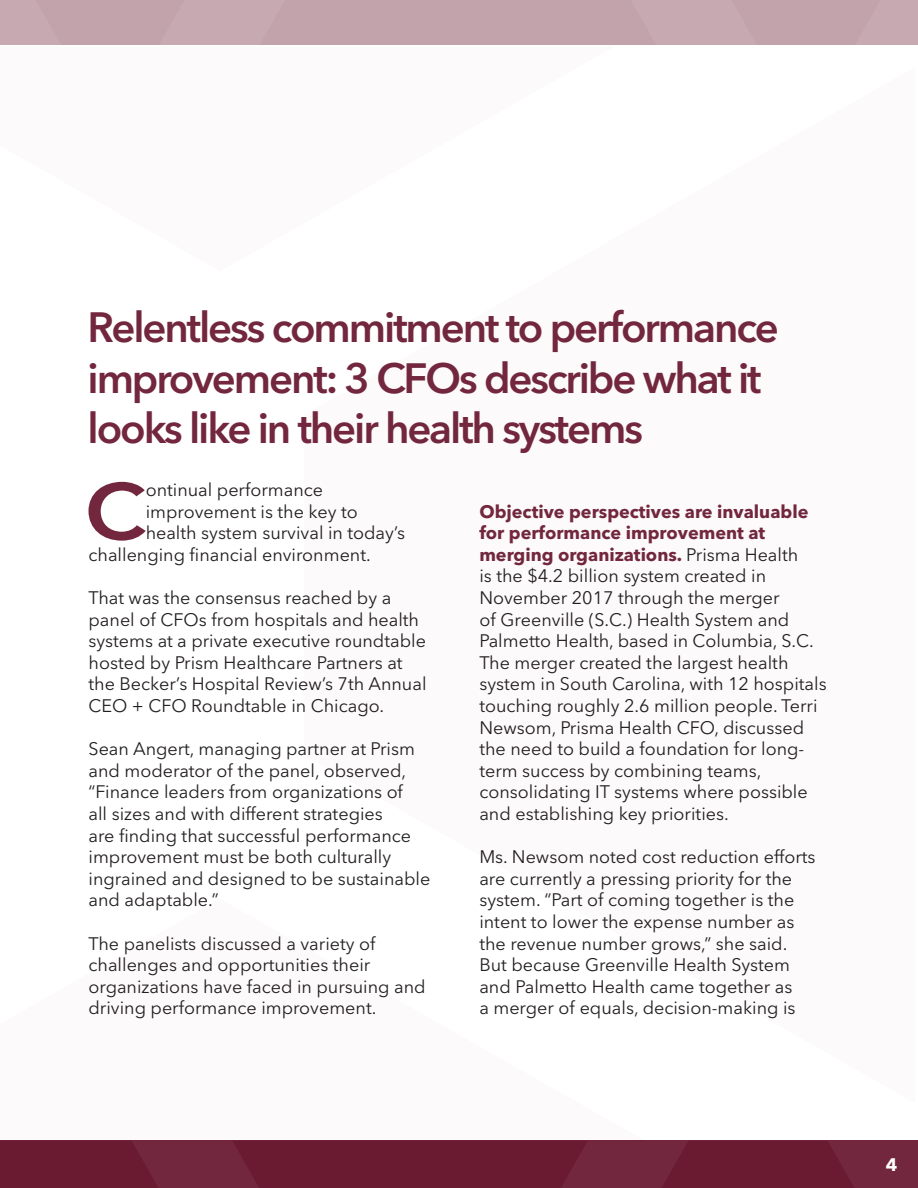
<style>
.page{position:relative;width:918px;height:1188px;background:#fff}
.page>*{position:absolute;margin:0;border:0;box-sizing:border-box;transform-origin:0 0}
.Drop_Cap{font:600 79.05px "Avenir Next LT Pro";color:#72273e;scale:1.11 1}
.t1{font:600 42px/50.4px "Avenir Next LT Pro";letter-spacing:-.05em;color:#72273e}
.Body{font:18px/21.6px "Avenir Next LT Pro";color:#231f20}
.Drop_Cap-2{font:18px "Avenir Next LT Pro";color:#231f20}
.t2{font:700 18px "Avenir Next LT Pro";color:#fff}
.s1{font-weight:700;color:#72273e}
</style>
<div class="page">
<div style="left:0;top:0;width:906px;height:45px;background:#c2a2ab"></div>
<svg style="left:0;top:1141px;width:918px;height:47px;background:#6d1e34"></svg>
<p class="t1" style="left:88px;top:302px;width:693px">Relentless commitment to performance improvement: 3 CFOs describe what it looks like in their health systems</p>
<p class="Drop_Cap" style="left:85px;top:464px;width:56px">C</p>
<p class="Drop_Cap-2" style="left:146px;top:479px;width:179px">ontinual performance</p>
<p class="Drop_Cap-2" style="left:146px;top:501px;width:214px">improvement is the key to</p>
<p class="Drop_Cap-2" style="left:146px;top:522px;width:261px">health system survival in today’s</p>
<p class="Drop_Cap-2" style="left:89px;top:544px;width:284px">challenging financial environment.</p>
<p class="Body" style="left:89px;top:587px;width:340px">That was the consensus reached by a panel of CFOs from hospitals and health systems at a private executive roundtable hosted by Prism Healthcare Partners at the Becker’s Hospital Review’s 7th Annual CEO + CFO Roundtable in Chicago.</p>
<p class="Body" style="left:89px;top:738px;width:343px">Sean Angert, managing partner at Prism and moderator of the panel, observed, “Finance leaders from organizations of<br>all sizes and with different strategies<br>are finding that successful performance improvement must be both culturally ingrained and designed to be sustainable and adaptable.”</p>
<p class="Body" style="left:89px;top:932px;width:339px">The panelists discussed a variety of challenges and opportunities their organizations have faced in pursuing and driving performance improvement.</p>
<p class="Body" style="left:479px;top:500px;width:349px"><span class="s1">Objective perspectives are invaluable for performance improvement at merging organizations.</span> Prisma Health<br>is the $4.2 billion system created in November 2017 through the merger<br>of Greenville (S.C.) Health System and Palmetto Health, based in Columbia, S.C.<br>The merger created the largest health system in South Carolina, with 12 hospitals touching roughly 2.6 million people. Terri Newsom, Prisma Health CFO, discussed the need to build a foundation for long&shy;term success by combining teams, consolidating IT systems where possible and establishing key priorities.</p>
<p class="Body" style="left:479px;top:846px;width:338px">Ms. Newsom noted cost reduction efforts are currently a pressing priority for the system. “Part of coming together is the intent to lower the expense number as the revenue number grows,” she said.<br>But because Greenville Health System and Palmetto Health came together as<br>a merger of equals, decision-making is</p>
<p class="t2" style="left:886px;top:1154px;width:13px">4</p>
</div>
